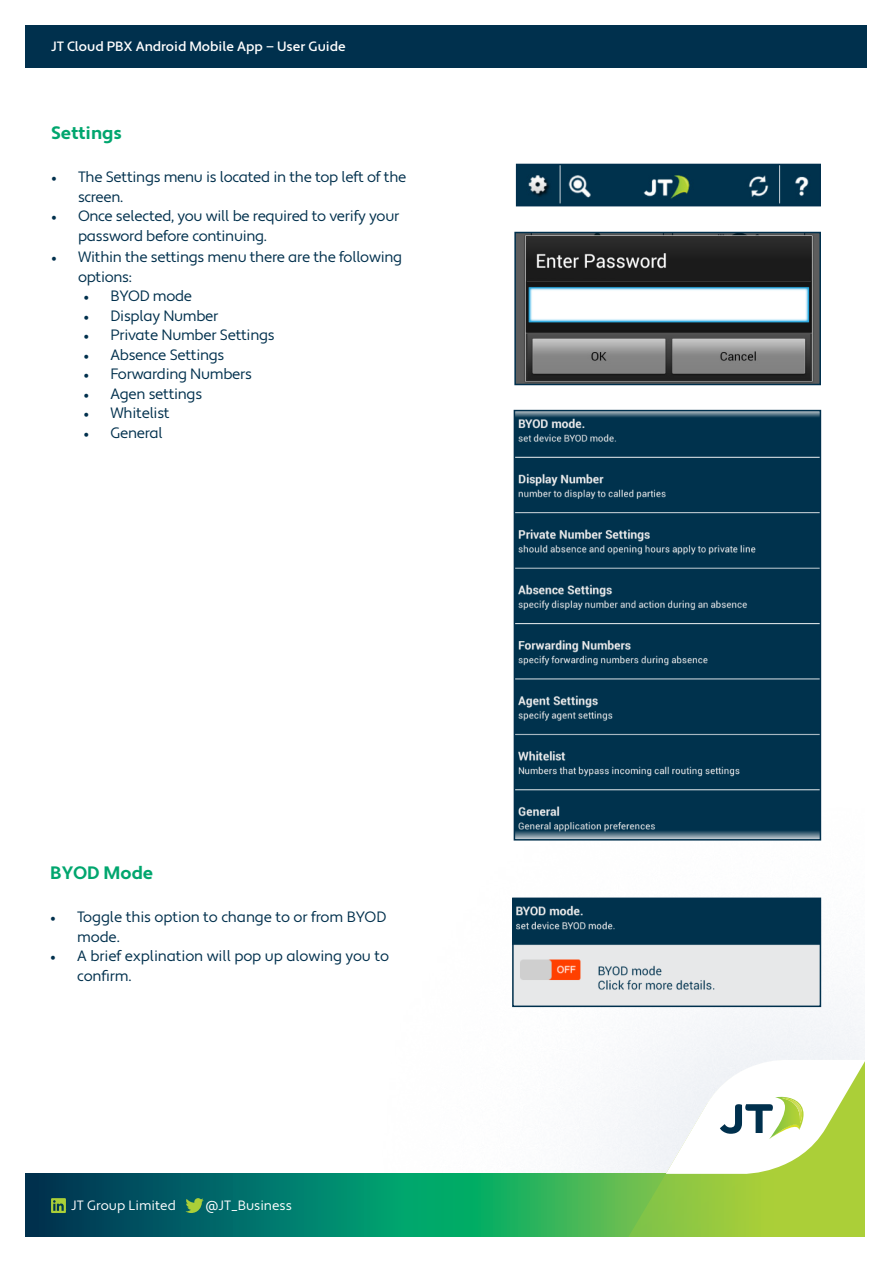
<style>
.page{position:relative;width:893px;height:1263px;background:#fff}
.page>*{position:absolute;margin:0;border:0;box-sizing:border-box;transform-origin:0 0}
.t1{font:700 18px "Apertura";color:#00a66e}
.t2{font:15px/19.5px "Apertura";letter-spacing:-.02em;color:#00304d}
.t3{font:500 13.5px "Apertura";color:#fff}
.t4{font:13.5px "Apertura";color:#fff}
.s1{font-family:"Minion Pro"}
</style>
<div class="page">
<svg style="left:26px;top:1174px;width:602px;height:63px;background:#0d8362"></svg>
<svg style="left:628px;top:1057px;width:237px;height:180px"></svg>
<img style="left:780px;top:1098px;width:23px;height:25px">
<svg style="left:51px;top:1198px;width:15px;height:15px"></svg>
<svg style="left:185px;top:1198px;width:19px;height:15px"></svg>
<div style="left:26px;top:25px;width:841px;height:43px;background:#00304d"></div>
<img style="left:519px;top:167px;width:299px;height:36px">
<div style="left:516px;top:164px;width:305px;height:42px;border:2px solid #00304d"></div>
<img style="left:517px;top:235px;width:301px;height:147px">
<div style="left:514px;top:232px;width:307px;height:153px;border:2px solid #00304d"></div>
<img style="left:517px;top:413px;width:301px;height:424px">
<div style="left:514px;top:410px;width:307px;height:430px;border:2px solid #00304d"></div>
<img style="left:515px;top:900px;width:303px;height:104px">
<div style="left:512px;top:897px;width:309px;height:110px;border:2px solid #00304d"></div>
<p class="t3" style="left:51px;top:38px;width:296px">JT Cloud PBX Android Mobile App — User Guide</p>
<p class="t1" style="left:51px;top:122px;width:73px">Settings</p>
<p class="t2" style="left:78px;top:168px;width:330px;text-indent:-27px"><span class="s1">•</span> The Settings menu is located in the top left of the screen.</p>
<p class="t2" style="left:78px;top:207px;width:323px;text-indent:-27px"><span class="s1">•</span> Once selected, you will be required to verify your password before continuing.</p>
<p class="t2" style="left:78px;top:248px;width:326px;text-indent:-27px"><span class="s1">•</span> Within the settings menu there are the following options:</p>
<p class="t2" style="left:84px;top:287px;width:110px"><span class="s1">•</span> BYOD mode</p>
<p class="t2" style="left:84px;top:306px;width:137px"><span class="s1">•</span> Display Number</p>
<p class="t2" style="left:84px;top:326px;width:193px"><span class="s1">•</span> Private Number Settings</p>
<p class="t2" style="left:84px;top:345px;width:142px"><span class="s1">•</span> Absence Settings</p>
<p class="t2" style="left:84px;top:365px;width:170px"><span class="s1">•</span> Forwarding Numbers</p>
<p class="t2" style="left:84px;top:384px;width:120px"><span class="s1">•</span> Agen settings</p>
<p class="t2" style="left:84px;top:404px;width:88px"><span class="s1">•</span> Whitelist</p>
<p class="t2" style="left:84px;top:423px;width:81px"><span class="s1">•</span> General</p>
<p class="t1" style="left:50px;top:862px;width:104px">BYOD Mode</p>
<p class="t2" style="left:77px;top:908px;width:311px;text-indent:-27px"><span class="s1">•</span> Toggle this option to change to or from BYOD mode.</p>
<p class="t2" style="left:77px;top:947px;width:313px;text-indent:-27px"><span class="s1">•</span> A brief explination will pop up alowing you to confirm.</p>
<p class="t4" style="left:71px;top:1197px;width:106px">JT Group Limited</p>
<p class="t4" style="left:205px;top:1197px;width:88px">@JT_Business</p>
</div>
